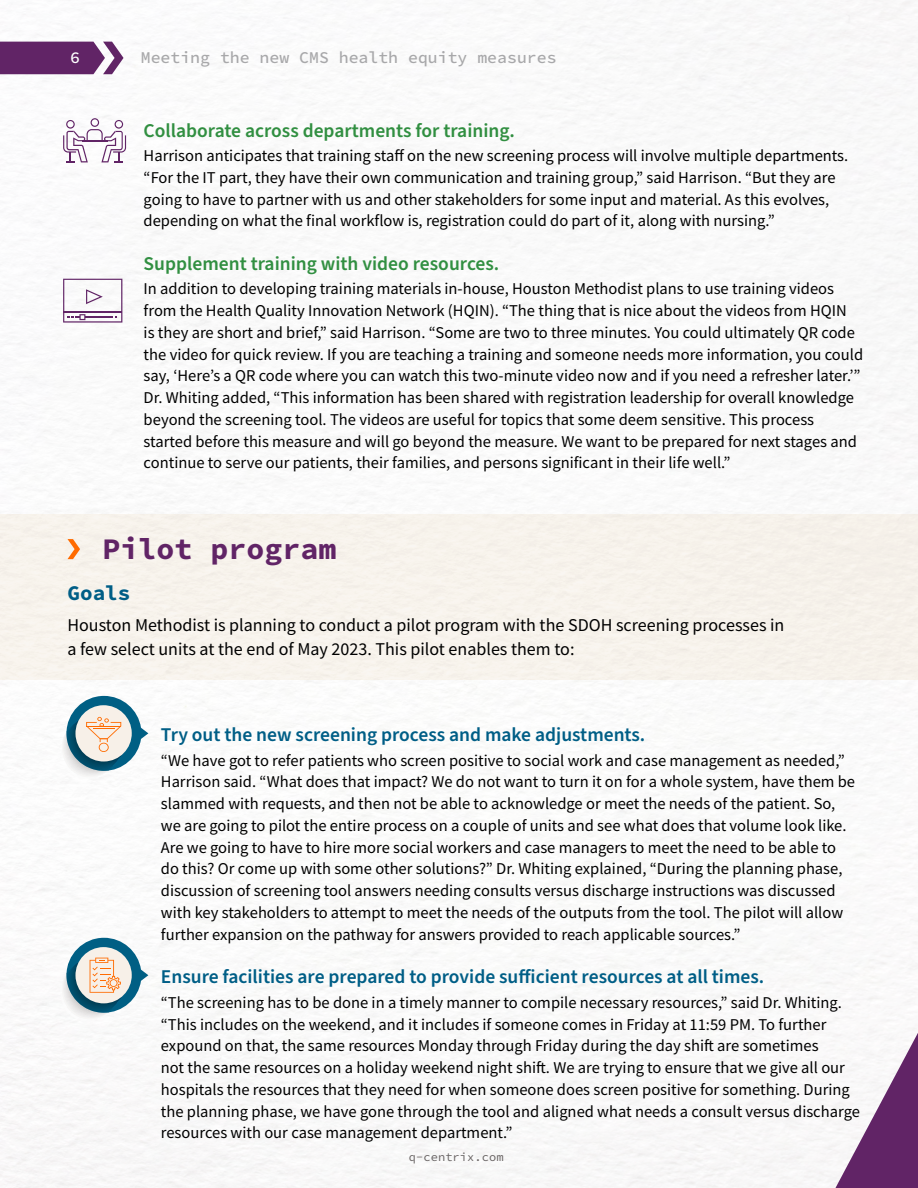
<style>
.page{position:relative;width:918px;height:1188px;background:#fff}
.page>*{position:absolute;margin:0;border:0;box-sizing:border-box;transform-origin:0 0}
.t1{font:30px "Source Code Variable";color:#612466}
.t2{font:21px "Source Code Variable";color:#005e86}
.t3{font:600 19.5px "Source Sans Pro";color:#005e86}
.t4{font:600 19.5px "Source Sans Pro";color:#318f41}
.t5{font:18px/24px "Source Sans Pro";color:#000}
.t6{font:16.5px/21.8px "Source Sans Pro";color:#000}
.t7{font:16.5px "Source Code Variable";color:#a8a8aa}
.t8{font:16.5px "Source Code Variable";color:#fff}
.t9{font:12px "Source Code Variable";letter-spacing:.01em;color:#696464}
</style>
<div class="page">
<img style="left:0;top:0;width:918px;height:1188px">
<svg style="left:0;top:42px;width:124px;height:32px;background:#743f78"></svg>
<svg style="left:807px;top:922px;width:111px;height:266px"></svg>
<div style="left:0;top:514px;width:918px;height:165px;background:#f7f1e8"></div>
<svg style="left:63px;top:279px;width:59px;height:44px"></svg>
<svg style="left:63px;top:118px;width:63px;height:44px"></svg>
<svg style="left:68px;top:539px;width:12px;height:20px"></svg>
<svg style="left:58px;top:696px;width:90px;height:83px"></svg>
<svg style="left:58px;top:938px;width:90px;height:83px"></svg>
<p class="t8" style="left:70px;top:45px;width:11px">6</p>
<p class="t7" style="left:141px;top:45px;width:417px">Meeting the new CMS health equity measures</p>
<p class="t4" style="left:144px;top:117px;width:373px">Collaborate across departments for training.</p>
<p class="t6" style="left:144px;top:145px;width:706px">Harrison anticipates that training staff on the new screening process will involve multiple departments. “For the IT part, they have their own communication and training group,” said Harrison. “But they are going to have to partner with us and other stakeholders for some input and material. As this evolves, depending on what the final workflow is, registration could do part of it, along with nursing.”</p>
<p class="t4" style="left:144px;top:251px;width:357px">Supplement training with video resources.</p>
<p class="t6" style="left:144px;top:278px;width:721px">In addition to developing training materials in-house, Houston Methodist plans to use training videos from the Health Quality Innovation Network (HQIN). “The thing that is nice about the videos from HQIN<br>is they are short and brief,” said Harrison. “Some are two to three minutes. You could ultimately QR code the video for quick review. If you are teaching a training and someone needs more information, you could say, ‘Here’s a QR code where you can watch this two-minute video now and if you need a refresher later.’” Dr. Whiting added, “This information has been shared with registration leadership for overall knowledge beyond the screening tool. The videos are useful for topics that some deem sensitive. This process started before this measure and will go beyond the measure. We want to be prepared for next stages and continue to serve our patients, their families, and persons significant in their life well.”</p>
<h1 class="t1" style="left:102px;top:527px;width:235px">Pilot program</h1>
<p class="t2" style="left:68px;top:578px;width:65px">Goals</p>
<p class="t5" style="left:68px;top:612px;width:718px">Houston Methodist is planning to conduct a pilot program with the SDOH screening processes in a few select units at the end of May 2023. This pilot enables them to:</p>
<p class="t3" style="left:161px;top:722px;width:486px">Try out the new screening process and make adjustments.</p>
<p class="t6" style="left:161px;top:749px;width:696px">“We have got to refer patients who screen positive to social work and case management as needed,” Harrison said. “What does that impact? We do not want to turn it on for a whole system, have them be slammed with requests, and then not be able to acknowledge or meet the needs of the patient. So, we are going to pilot the entire process on a couple of units and see what does that volume look like.<br>Are we going to have to hire more social workers and case managers to meet the need to be able to do this? Or come up with some other solutions?” Dr. Whiting explained, “During the planning phase, discussion of screening tool answers needing consults versus discharge instructions was discussed with key stakeholders to attempt to meet the needs of the outputs from the tool. The pilot will allow further expansion on the pathway for answers provided to reach applicable sources.”</p>
<p class="t3" style="left:161px;top:964px;width:605px">Ensure facilities are prepared to provide sufficient resources at all times.</p>
<p class="t6" style="left:161px;top:991px;width:701px">“The screening has to be done in a timely manner to compile necessary resources,” said Dr. Whiting. “This includes on the weekend, and it includes if someone comes in Friday at 11:59 PM. To further expound on that, the same resources Monday through Friday during the day shift are sometimes<br>not the same resources on a holiday weekend night shift. We are trying to ensure that we give all our hospitals the resources that they need for when someone does screen positive for something. During the planning phase, we have gone through the tool and aligned what needs a consult versus discharge resources with our case management department.”</p>
<p class="t9" style="left:409px;top:1149px;width:97px">q-centrix.com</p>
</div>
